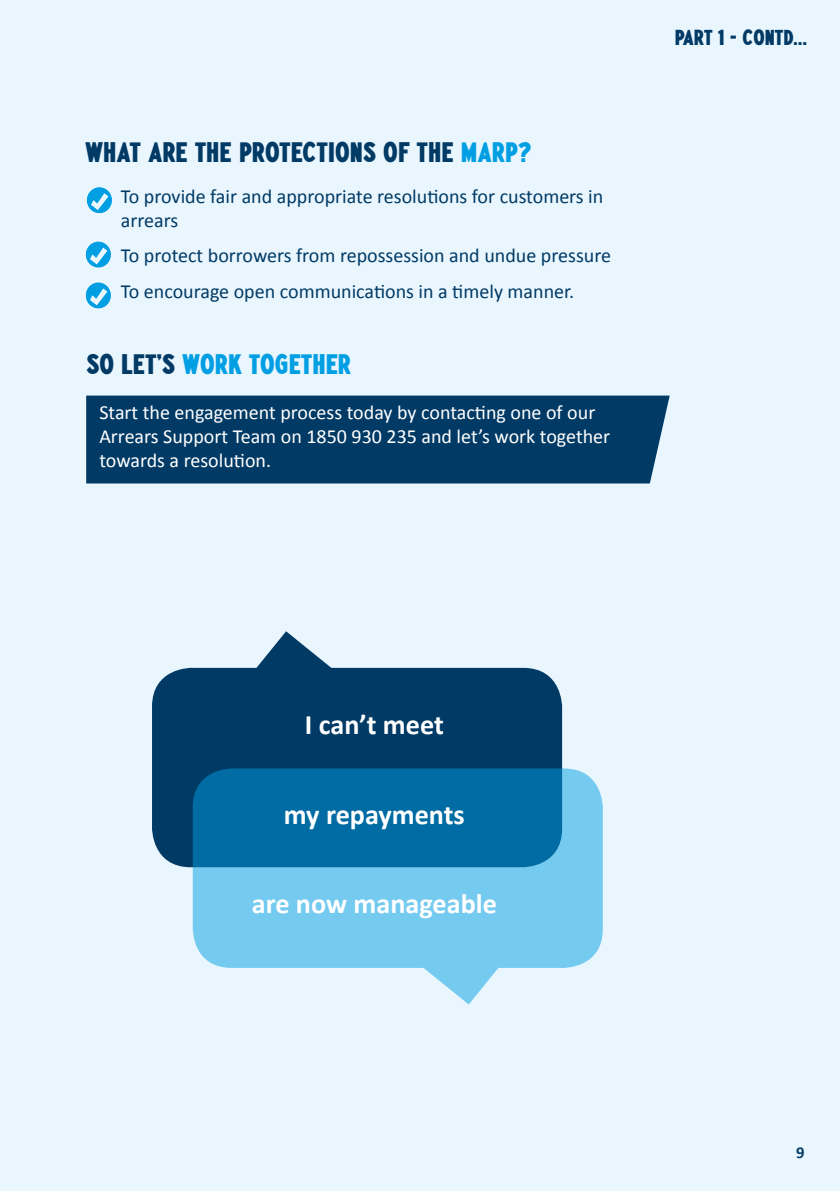
<style>
.page{position:relative;width:840px;height:1191px;background:#fff}
.page>*{position:absolute;margin:0;border:0;box-sizing:border-box;transform-origin:0 0}
.t1{font:700 28.2px "Calibri";color:#fff}
.t2{font:22px "Paint Store JNL";color:#003a65}
.t3{font:22px "Paint Store JNL";letter-spacing:.005em;color:#009fe3}
.t4{font:20px/24px "Calibri";color:#003a65}
.t5{font:20px/24px "Calibri";color:#fff}
.t6{font:17px "Paint Store JNL";color:#003a65}
.t7{font:700 16.6px "Calibri";color:#003a65}
.s1{color:#009fe3}
.s2{color:#003a65}
</style>
<div class="page">
<div style="left:0;top:0;width:839px;height:1191px;background:#eaf6fe"></div>
<div style="left:86px;top:395px;width:583px;height:88px;background:#003a65"></div>
<svg style="left:86px;top:186px;width:27px;height:28px"></svg>
<svg style="left:85px;top:241px;width:27px;height:27px"></svg>
<svg style="left:85px;top:282px;width:27px;height:27px"></svg>
<div style="left:152px;top:668px;width:409px;height:199px;background:#003a65;border-radius:39px"></div>
<svg style="left:251px;top:631px;width:102px;height:37px"></svg>
<svg style="left:193px;top:768px;width:409px;height:200px;background:#3f9ecc"></svg>
<svg style="left:401px;top:950px;width:102px;height:54px"></svg>
<p class="t2" style="left:85px;top:140px;width:447px">WHAT ARE THE PROTECTIONS OF THE <span class="s1">MARP?</span></p>
<p class="t4" style="left:121px;top:183px;width:483px">To provide fair and appropriate resolutions for customers in arrears</p>
<p class="t4" style="left:121px;top:237px;width:491px;line-height:35.4px">To protect borrowers from repossession and undue pressure<br>To encourage open communications in a timely manner.</p>
<p class="t3" style="left:86px;top:353px;width:266px"><span class="s2">SO LET’S</span> WORK TOGETHER</p>
<p class="t5" style="left:99px;top:399px;width:512px">Start the engagement process today by contacting one of our<br>Arrears Support Team on 1850 930 235 and let’s work together towards a resolution.</p>
<p class="t6" style="left:674px;top:29px;width:134px">PART 1 - CONTD...</p>
<h1 class="t1" style="left:305px;top:707px;width:140px">I can’t meet</h1>
<h1 class="t1" style="left:284px;top:797px;width:182px">my repayments</h1>
<h1 class="t1" style="left:252px;top:886px;width:246px">are now manageable</h1>
<p class="t7" style="left:795px;top:1142px;width:10px">9</p>
</div>
